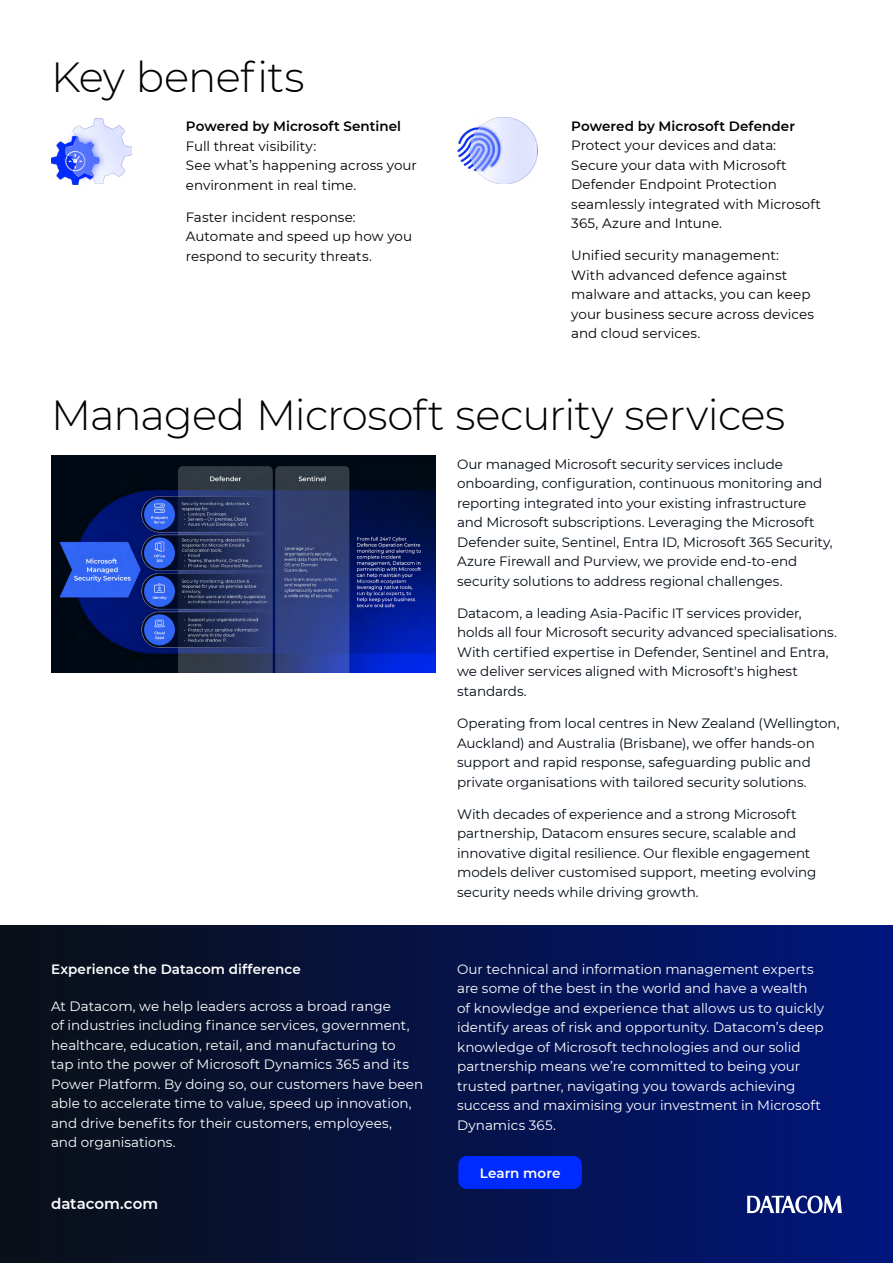
<style>
.page{position:relative;width:893px;height:1263px;background:#fff}
.page>*{position:absolute;margin:0;border:0;box-sizing:border-box;transform-origin:0 0}
.t1{font:300 42px "Montserrat";letter-spacing:-.02em;color:#000}
.t2{font:600 15px "Montserrat";color:#fff}
.t3{font:13.5px/19.5px "Montserrat";letter-spacing:-.01em;color:#000a14}
.t4{font:13.5px/19.5px "Montserrat";color:#fff}
.t5{font:13.5px/19.5px "Montserrat";color:#000}
.t6{font:600 13.5px "Montserrat";letter-spacing:.005em;color:#000}
.t7{font:600 13.5px "Montserrat";letter-spacing:.005em;color:#fff}
</style>
<div class="page">
<div style="left:0;top:925px;width:893px;height:338px;background:linear-gradient(to right,#0a1014,#00167b)"></div>
<svg style="left:747px;top:1195px;width:95px;height:18px"></svg>
<div style="left:458px;top:1156px;width:124px;height:33px;background:#002bfe;border-radius:9px"></div>
<img style="left:51px;top:118px;width:81px;height:66px">
<img style="left:457px;top:117px;width:81px;height:66px">
<img style="left:51px;top:456px;width:385px;height:216px">
<h1 class="t1" style="left:51px;top:48px;width:255px">Key benefits</h1>
<p class="t6" style="left:186px;top:117px;width:217px">Powered by Microsoft Sentinel</p>
<p class="t5" style="left:186px;top:136px;width:233px">Full threat visibility:<br>See what’s happening across your environment in real time.</p>
<p class="t5" style="left:186px;top:207px;width:228px">Faster incident response:<br>Automate and speed up how you respond to security threats.</p>
<p class="t6" style="left:571px;top:116px;width:225px">Powered by Microsoft Defender</p>
<p class="t5" style="left:571px;top:135px;width:251px">Protect your devices and data:<br>Secure your data with Microsoft<br>Defender Endpoint Protection seamlessly integrated with Microsoft<br>365, Azure and Intune.</p>
<p class="t5" style="left:571px;top:245px;width:244px">Unified security management:<br>With advanced defence against malware and attacks, you can keep your business secure across devices and cloud services.</p>
<h1 class="t1" style="left:51px;top:387px;width:736px">Managed Microsoft security services</h1>
<p class="t3" style="left:457px;top:454px;width:377px">Our managed Microsoft security services include onboarding, configuration, continuous monitoring and reporting integrated into your existing infrastructure and Microsoft subscriptions. Leveraging the Microsoft Defender suite, Sentinel, Entra ID, Microsoft 365 Security, Azure Firewall and Purview, we provide end-to-end security solutions to address regional challenges.</p>
<p class="t3" style="left:457px;top:603px;width:381px">Datacom, a leading Asia-Pacific IT services provider, holds all four Microsoft security advanced specialisations.<br>With certified expertise in Defender, Sentinel and Entra, we deliver services aligned with Microsoft's highest standards.</p>
<p class="t3" style="left:457px;top:713px;width:384px">Operating from local centres in New Zealand (Wellington, Auckland) and Australia (Brisbane), we offer hands-on support and rapid response, safeguarding public and private organisations with tailored security solutions.</p>
<p class="t3" style="left:457px;top:804px;width:361px">With decades of experience and a strong Microsoft partnership, Datacom ensures secure, scalable and innovative digital resilience. Our flexible engagement models deliver customised support, meeting evolving security needs while driving growth.</p>
<p class="t7" style="left:51px;top:960px;width:251px">Experience the Datacom difference</p>
<p class="t4" style="left:51px;top:995px;width:374px">At Datacom, we help leaders across a broad range<br>of industries including finance services, government, healthcare, education, retail, and manufacturing to<br>tap into the power of Microsoft Dynamics 365 and its Power Platform. By doing so, our customers have been able to accelerate time to value, speed up innovation, and drive benefits for their customers, employees,<br>and organisations.</p>
<p class="t2" style="left:51px;top:1193px;width:109px">datacom.com</p>
<p class="t4" style="left:457px;top:959px;width:368px">Our technical and information management experts are some of the best in the world and have a wealth of knowledge and experience that allows us to quickly identify areas of risk and opportunity. Datacom’s deep knowledge of Microsoft technologies and our solid partnership means we’re committed to being your trusted partner, navigating you towards achieving success and maximising your investment in Microsoft Dynamics 365.</p>
<p class="t7" style="left:480px;top:1164px;width:82px">Learn more</p>
</div>
